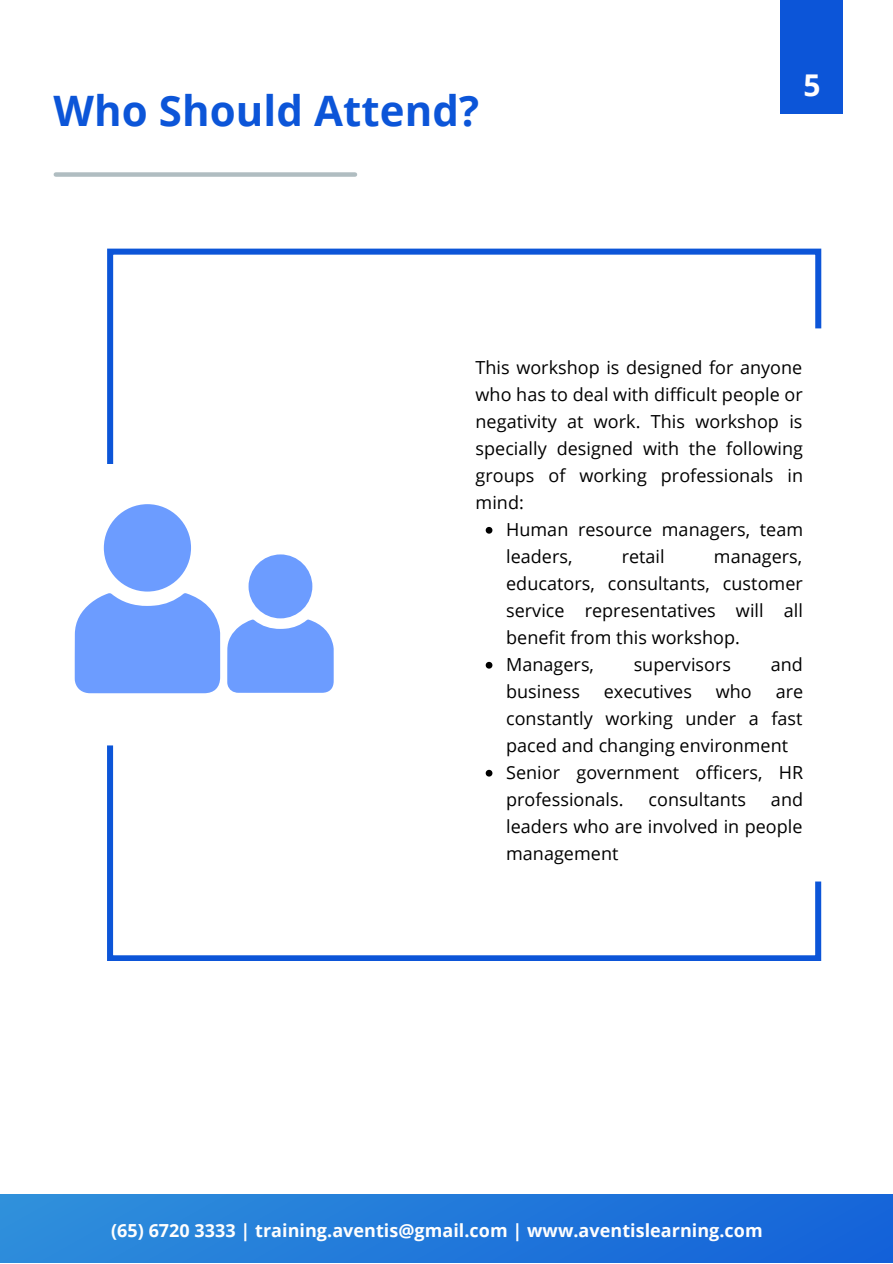
<style>
.page{position:relative;width:893px;height:1264px;background:#fff}
.page>*{position:absolute;margin:0;border:0;box-sizing:border-box;transform-origin:0 0}
.t1{font:700 42px "Open Sans";color:#0c55d8}
.t2{font:700 30px "Open Sans";color:#fffdfe}
.t3{font:18px/27px "Open Sans";color:#000}
.t4{font:700 18px "Open Sans";color:#fefefe}
</style>
<div class="page">
<div style="left:780px;top:0;width:63px;height:114px;background:#0c55d8"></div>
<svg style="left:75px;top:504px;width:145px;height:189px"></svg>
<svg style="left:107px;top:745px;width:714px;height:216px"></svg>
<svg style="left:107px;top:248px;width:714px;height:216px"></svg>
<svg style="left:227px;top:554px;width:106px;height:138px"></svg>
<svg style="left:485px;top:527px;width:7px;height:6px"></svg>
<svg style="left:485px;top:662px;width:7px;height:6px"></svg>
<svg style="left:485px;top:769px;width:7px;height:7px"></svg>
<div style="left:0;top:1194px;width:892px;height:68px;background:linear-gradient(to right,#2e8fdb,#1463d9)"></div>
<div style="left:56px;top:172px;width:299px;height:5px;background:#b0bdc1"></div>
<h1 class="t1" style="left:54px;top:81px;width:427px">Who Should Attend?</h1>
<h2 class="t2" style="left:803px;top:63px;width:19px">5</h2>
<p class="t3" style="left:475px;top:353px;width:329px;text-align:justify">This workshop is designed for anyone who has to deal with difficult people or negativity at work. This workshop is specially designed with the following groups of working professionals in mind:</p>
<p class="t3" style="left:506px;top:515px;width:298px">Human resource managers, team leaders,</p>
<p class="t3" style="left:621px;top:542px;width:45px">retail</p>
<p class="t3" style="left:506px;top:542px;width:298px;text-indent:208px">managers, educators, consultants, customer service representatives will all benefit from this workshop.<br>Managers,</p>
<p class="t3" style="left:633px;top:650px;width:99px">supervisors</p>
<p class="t3" style="left:770px;top:650px;width:34px">and</p>
<p class="t3" style="left:506px;top:677px;width:75px">business</p>
<p class="t3" style="left:603px;top:677px;width:90px">executives</p>
<p class="t3" style="left:715px;top:677px;width:37px">who</p>
<p class="t3" style="left:506px;top:677px;width:299px;text-indent:269px">are constantly working under a fast paced and changing environment<br>Senior government officers, HR professionals.</p>
<p class="t3" style="left:506px;top:785px;width:298px;text-align:justify;text-indent:265px">and leaders who are involved in people management</p>
<p class="t3" style="left:648px;top:785px;width:99px">consultants</p>
<p class="t4" style="left:111px;top:1217px;width:653px">(65) 6720 3333 | training.aventis@gmail.com | www.aventislearning.com</p>
</div>
